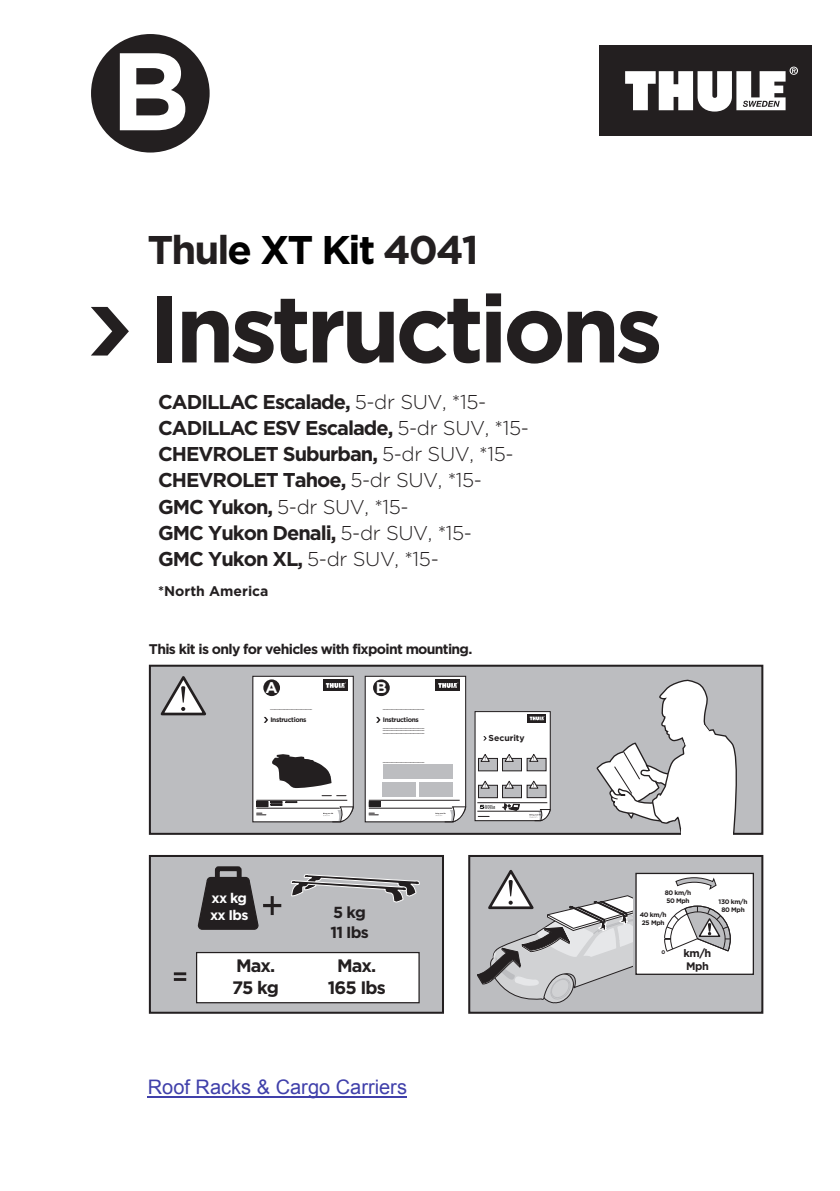
<style>
.page{position:relative;width:840px;height:1191px;background:#fff}
.page>*{position:absolute;margin:0;border:0;box-sizing:border-box;transform-origin:0 0}
.t1{font:700 110px "Thule";color:#fff}
.t2{font:700 94.6px "Thule";letter-spacing:-.05em;color:#231f20}
.t3{font:700 40px "Thule";letter-spacing:-.05em;color:#231f20}
.t4{font:700 20px "Thule";letter-spacing:-.05em;color:#231f20}
.t5{font:300 20px "Thule";letter-spacing:-.02em;color:#231f20}
.t6{font:20px "Arial";color:#4040aa}
.t7{font:700 18px "Thule";letter-spacing:-.05em;color:#231f20}
.t8{font:700 16px "Thule";letter-spacing:-.05em;color:#231f20}
.t9{font:700 15.4px "Gotham";color:#fff}
.t10{font:700 14px "Thule";letter-spacing:-.05em;color:#231f20}
.t11{font:700 14px "Thule";color:#231f20}
.t12{font:700 14px "Thule";letter-spacing:-.05em;color:#fff}
.t13{font:700 10.8px "Thule";color:#231f20}
.t14{font:700 8.6px "Gotham";color:#231f20}
.t15{font:700 6.6px "Thule";letter-spacing:-.05em;color:#231f20}
.t16{font:700 5.2px "Thule";color:#231f20}
.t17{font:700 2.8px "Thule";color:#231f20}
.s1{color:#000}
.s2{font-weight:300}
.s3{font-weight:700}
</style>
<div class="page">
<div style="left:150px;top:665px;width:612px;height:169px;background:#bcbdc0"></div>
<div style="left:149px;top:664px;width:614px;height:171px;border:2px solid #231f20"></div>
<div style="left:469px;top:856px;width:293px;height:156px;background:#bcbdc0"></div>
<div style="left:468px;top:855px;width:295px;height:158px;border:2px solid #231f20"></div>
<div style="left:150px;top:856px;width:293px;height:156px;background:#bcbdc0"></div>
<div style="left:149px;top:855px;width:295px;height:158px;border:2px solid #231f20"></div>
<svg style="left:595px;top:679px;width:146px;height:155px"></svg>
<div style="left:681px;top:828px;width:51px;height:10px;background:#fff"></div>
<svg style="left:160px;top:676px;width:46px;height:40px"></svg>
<div style="left:215px;top:866px;width:26px;height:16px;border:5px solid #231f20"></div>
<svg style="left:197px;top:876px;width:84px;height:54px"></svg>
<svg style="left:174px;top:972px;width:12px;height:9px"></svg>
<div style="left:196px;top:952px;width:223px;height:50px;background:#fff"></div>
<div style="left:196px;top:952px;width:223px;height:51px;border:1px solid #231f20"></div>
<div style="left:635px;top:873px;width:118px;height:101px;background:#fff"></div>
<div style="left:635px;top:872px;width:118px;height:103px;border:1px solid #231f20"></div>
<svg style="left:477px;top:870px;width:253px;height:133px"></svg>
<div style="left:599px;top:45px;width:212px;height:91px;background:#231f20"></div>
<svg style="left:625px;top:67px;width:172px;height:45px"></svg>
<div style="left:91px;top:34px;width:118px;height:118px;background:#231f20;border-radius:50%"></div>
<svg style="left:290px;top:874px;width:129px;height:28px"></svg>
<svg style="left:474px;top:711px;width:76px;height:110px;background:#d6d6d6"></svg>
<svg style="left:252px;top:676px;width:101px;height:146px;background:#dad9da"></svg>
<div style="left:263px;top:679px;width:17px;height:17px;background:#231f20;border-radius:50%"></div>
<svg style="left:364px;top:676px;width:102px;height:146px;background:#ededed"></svg>
<div style="left:419px;top:782px;width:33px;height:15px;background:#bcbdc0"></div>
<div style="left:382px;top:782px;width:34px;height:15px;background:#bcbdc0"></div>
<div style="left:382px;top:764px;width:70px;height:15px;background:#bcbdc0"></div>
<div style="left:373px;top:679px;width:16px;height:17px;background:#231f20;border-radius:50%"></div>
<svg style="left:91px;top:307px;width:38px;height:48px"></svg>
<hr style="left:148px;top:1095px;width:259px;height:2px;background:#4040aa">
<p class="t1" style="left:110px;top:26px;width:81px">B</p>
<p class="t3" style="left:147px;top:226px;width:332px">Thul<span class="s1">e XT Kit</span> 4041</p>
<p class="t2" style="left:149px;top:272px;width:515px">Instructions</p>
<p class="t4" style="left:158px;top:390px;width:329px">CADILLAC Escalade, <span class="s2">5-dr SUV, *15-</span></p>
<p class="t4" style="left:158px;top:416px;width:372px">CADILLAC ESV Escalade, <span class="s2">5-dr SUV, *15-</span></p>
<p class="t4" style="left:158px;top:442px;width:357px">CHEVROLET Suburban, <span class="s2">5-dr SUV, *15-</span></p>
<p class="t4" style="left:158px;top:468px;width:325px">CHEVROLET Tahoe, <span class="s2">5-dr SUV, *15-</span></p>
<p class="t5" style="left:158px;top:494px;width:252px"><span class="s3">GMC Yukon,</span> 5-dr SUV, *15-</p>
<p class="t4" style="left:158px;top:520px;width:315px">GMC Yukon Denali, <span class="s2">5-dr SUV, *15-</span></p>
<p class="t5" style="left:158px;top:546px;width:282px"><span class="s3">GMC Yukon XL,</span> 5-dr SUV, *15-</p>
<p class="t11" style="left:158px;top:582px;width:112px">*North America</p>
<p class="t10" style="left:149px;top:641px;width:325px">This kit is only for vehicles with fixpoint mounting.</p>
<p class="t9" style="left:265px;top:677px;width:14px">A</p>
<p class="t17" style="left:270px;top:706px;width:43px">___________________________</p>
<p class="t15" style="left:270px;top:716px;width:38px">Instructions</p>
<p class="t9" style="left:375px;top:677px;width:13px">B</p>
<p class="t17" style="left:382px;top:706px;width:43px">___________________________</p>
<p class="t15" style="left:382px;top:716px;width:38px">Instructions</p>
<p class="t17" style="left:382px;top:727px;width:43px">___________________________</p>
<p class="t14" style="left:488px;top:732px;width:38px">Security</p>
<p class="t12" style="left:211px;top:890px;width:37px">xx kg</p>
<p class="t12" style="left:210px;top:907px;width:40px">xx Ibs</p>
<p class="t8" style="left:333px;top:903px;width:34px">5 kg</p>
<p class="t8" style="left:330px;top:922px;width:40px">11 Ibs</p>
<p class="t7" style="left:236px;top:954px;width:41px">Max.</p>
<p class="t7" style="left:232px;top:976px;width:48px">75 kg</p>
<p class="t7" style="left:337px;top:955px;width:41px">Max.</p>
<p class="t7" style="left:327px;top:976px;width:60px">165 Ibs</p>
<p class="t6" style="left:148px;top:1073px;width:260px">Roof Racks &amp; Cargo Carriers</p>
<p class="t15" style="left:664px;top:888px;width:28px">80 km/h</p>
<p class="t15" style="left:666px;top:896px;width:25px">50 Mph</p>
<p class="t15" style="left:639px;top:910px;width:28px">40 km/h</p>
<p class="t15" style="left:641px;top:918px;width:24px">25 Mph</p>
<p class="t15" style="left:718px;top:897px;width:30px">130 km/h</p>
<p class="t15" style="left:721px;top:905px;width:25px">80 Mph</p>
<p class="t16" style="left:661px;top:949px;width:5px">0</p>
<p class="t13" style="left:683px;top:946px;width:29px">km/h</p>
<p class="t13" style="left:686px;top:959px;width:24px">Mph</p>
</div>
